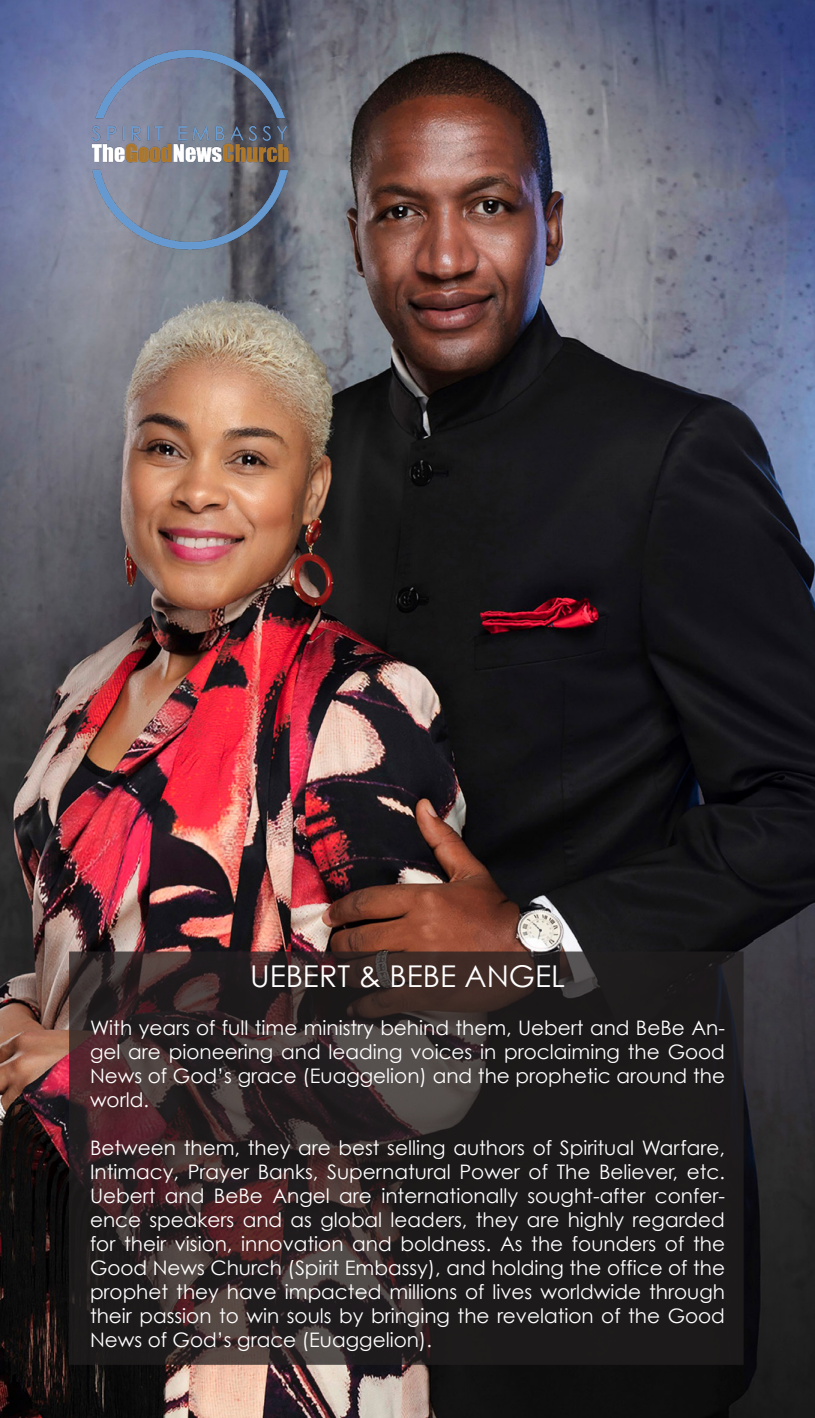
<style>
.page{position:relative;width:815px;height:1418px;background:#fff}
.page>*{position:absolute;margin:0;border:0;box-sizing:border-box;transform-origin:0 0}
.t1{font:35px "Century Gothic";color:#fff}
.t2{font:30px "Century Gothic";color:#fff}
.t3{font:20px/24px "Century Gothic";color:#fff;text-align:justify}
</style>
<div class="page">
<img style="left:0;top:0;width:815px;height:1417px">
<svg style="left:368px;top:60px;width:447px;height:60px;background:#595463"></svg>
<svg style="left:0;top:60px;width:368px;height:60px;background:#6c7392"></svg>
<svg style="left:69px;top:1364px;width:59px;height:53px;background:#0e0d0d"></svg>
<img style="left:516px;top:1285px;width:245px;height:81px">
<img style="left:39px;top:1px;width:301px;height:298px">
<svg style="left:72px;top:954px;width:669px;height:407px;background:#2a2222"></svg>
<div style="left:69px;top:951px;width:675px;height:413px;border:2px solid #231f20"></div>
<p class="t2" style="left:250px;top:957px;width:316px">UEBERT &amp; BEBE ANGEL</p>
<p class="t3" style="left:90px;top:1015px;width:637px">With years of full time ministry behind them, Uebert and BeBe An&shy;gel are pioneering and leading voices in proclaiming the Good News of God’s grace (Euaggelion) and the prophetic around the world.</p>
<p class="t3" style="left:90px;top:1135px;width:636px">Between them, they are best selling authors of Spiritual Warfare, Intimacy, Prayer Banks, Supernatural Power of The Believer, etc.<br>Uebert and BeBe Angel are internationally sought-after confer&shy;ence speakers and as global leaders, they are highly regarded for their vision, innovation and boldness. As the founders of the Good News Church (Spirit Embassy), and holding the office of the prophet they have impacted millions of lives worldwide through their passion to win souls by bringing the revelation of the Good News of God’s grace (Euaggelion).</p>
<h1 class="t1" style="left:84px;top:1322px;width:21px">3</h1>
</div>
